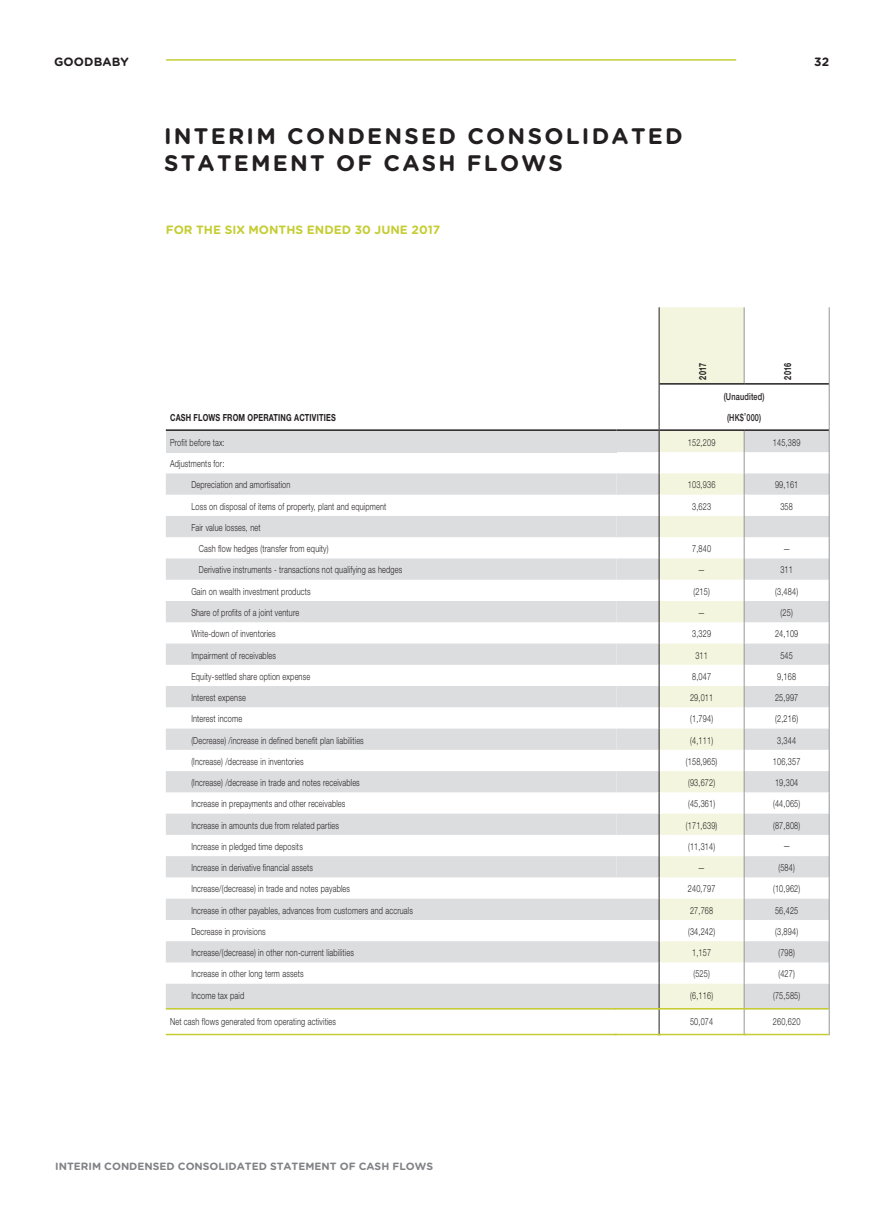
<style>
.page{position:relative;width:893px;height:1212px;background:#fff}
.page>*{position:absolute;margin:0;border:0;box-sizing:border-box;transform-origin:0 0}
.t1{font:700 22.5px/27px "Gotham Rounded";letter-spacing:.1em;color:#231f20}
.t2{font:700 12px "Gotham Rounded";color:#c5cd32}
.t3{font:700 12px "Gotham Rounded";letter-spacing:.01em;color:#231f20}
.t4{font:700 10.5px "Gotham Rounded";color:#808285}
._6__表內文{font:300 9.75px "Helvetica Neue LT Std";letter-spacing:.025em;color:#231f20;scale:.75 1}
._6__表內文-2{font:700 9.75px "Helvetica Neue LT Std";letter-spacing:.025em;color:#231f20;scale:.75 1}
._6__表內文-3{font:500 9.75px "Helvetica Neue LT Std";letter-spacing:.025em;color:#231f20;scale:.75 1}
</style>
<div class="page">
<hr style="left:167px;top:59px;width:569px;height:2px;background:#c5cd32">
<div style="left:660px;top:307px;width:84px;height:76px;background:#f4f5de"></div>
<svg style="left:166px;top:877px;width:663px;height:131px;fill:#e3e4e5"></svg>
<svg style="left:166px;top:431px;width:663px;height:446px;fill:#dcdddf"></svg>
<hr style="left:829px;top:307px;width:1px;height:77px;background:#939598">
<hr style="left:659px;top:307px;width:1px;height:77px;background:#231f20">
<hr style="left:744px;top:307px;width:1px;height:76px;background:#939598">
<svg style="left:829px;top:384px;width:1px;height:651px"></svg>
<hr style="left:659px;top:383px;width:85px;height:2px;background:#231f20">
<hr style="left:744px;top:383px;width:85px;height:2px;background:#231f20">
<svg style="left:659px;top:384px;width:86px;height:650px"></svg>
<hr style="left:166px;top:429px;width:451px;height:2px;background:#231f20">
<hr style="left:617px;top:429px;width:42px;height:2px;background:#231f20">
<hr style="left:659px;top:429px;width:85px;height:2px;background:#231f20">
<hr style="left:744px;top:429px;width:85px;height:2px;background:#231f20">
<hr style="left:166px;top:1008px;width:451px;height:1px;background:#c5cd32">
<hr style="left:614px;top:1008px;width:47px;height:1px;background:#c5cd32">
<hr style="left:657px;top:1008px;width:89px;height:1px;background:#c5cd32">
<hr style="left:744px;top:1008px;width:85px;height:1px;background:#c5cd32">
<hr style="left:166px;top:1034px;width:451px;height:1px;background:#c5cd32">
<hr style="left:614px;top:1034px;width:47px;height:1px;background:#c5cd32">
<hr style="left:657px;top:1034px;width:89px;height:1px;background:#c5cd32">
<hr style="left:744px;top:1034px;width:85px;height:1px;background:#c5cd32">
<p class="t3" style="left:54px;top:53px;width:76px">GOODBABY</p>
<p class="t3" style="left:814px;top:53px;width:17px">32</p>
<h1 class="t1" style="left:164px;top:121px;width:520px">INTERIM CONDENSED CONSOLIDATED<br>STATEMENT OF CASH FLOWS</h1>
<p class="t2" style="left:166px;top:221px;width:276px">FOR THE SIX MONTHS ENDED 30 JUNE 2017</p>
<p class="_6__表內文-2" style="left:696px;top:380px;width:24px;rotate:-90deg">2017</p>
<p class="_6__表內文-2" style="left:781px;top:380px;width:24px;rotate:-90deg">2016</p>
<p class="_6__表內文-3" style="left:724px;top:390px;width:56px">(Unaudited)</p>
<p class="_6__表內文-2" style="left:170px;top:411px;width:222px">CASH FLOWS FROM OPERATING ACTIVITIES</p>
<p class="_6__表內文-3" style="left:727px;top:412px;width:47px">(HK$’000)</p>
<p class="_6__表內文" style="left:170px;top:436px;width:75px">Profit before tax:</p>
<p class="_6__表內文" style="left:688px;top:436px;width:38px">152,209</p>
<p class="_6__表內文" style="left:773px;top:436px;width:38px">145,389</p>
<p class="_6__表內文" style="left:170px;top:458px;width:74px">Adjustments for:</p>
<p class="_6__表內文" style="left:191px;top:479px;width:134px">Depreciation and amortisation</p>
<p class="_6__表內文" style="left:688px;top:479px;width:38px">103,936</p>
<p class="_6__表內文" style="left:775px;top:479px;width:33px">99,161</p>
<p class="_6__表內文" style="left:191px;top:500px;width:262px">Loss on disposal of items of property, plant and equipment</p>
<p class="_6__表內文" style="left:692px;top:500px;width:27px">3,623</p>
<p class="_6__表內文" style="left:780px;top:500px;width:18px">358</p>
<p class="_6__表內文" style="left:191px;top:521px;width:94px">Fair value losses, net</p>
<p class="_6__表內文" style="left:199px;top:543px;width:175px">Cash flow hedges (transfer from equity)</p>
<p class="_6__表內文" style="left:692px;top:543px;width:27px">7,840</p>
<p class="_6__表內文" style="left:783px;top:542px;width:11px">—</p>
<p class="_6__表內文" style="left:199px;top:564px;width:273px">Derivative instruments - transactions not qualifying as hedges</p>
<p class="_6__表內文" style="left:698px;top:563px;width:11px">—</p>
<p class="_6__表內文" style="left:780px;top:564px;width:18px">311</p>
<p class="_6__表內文" style="left:191px;top:585px;width:161px">Gain on wealth investment products</p>
<p class="_6__表內文" style="left:693px;top:585px;width:23px">(215)</p>
<p class="_6__表內文" style="left:775px;top:585px;width:32px">(3,484)</p>
<p class="_6__表內文" style="left:191px;top:606px;width:145px">Share of profits of a joint venture</p>
<p class="_6__表內文" style="left:698px;top:606px;width:11px">—</p>
<p class="_6__表內文" style="left:781px;top:606px;width:18px">(25)</p>
<p class="_6__表內文" style="left:191px;top:628px;width:114px">Write-down of inventories</p>
<p class="_6__表內文" style="left:692px;top:628px;width:27px">3,329</p>
<p class="_6__表內文" style="left:775px;top:628px;width:33px">24,109</p>
<p class="_6__表內文" style="left:191px;top:649px;width:114px">Impairment of receivables</p>
<p class="_6__表內文" style="left:695px;top:649px;width:18px">311</p>
<p class="_6__表內文" style="left:780px;top:649px;width:18px">545</p>
<p class="_6__表內文" style="left:191px;top:670px;width:160px">Equity-settled share option expense</p>
<p class="_6__表內文" style="left:692px;top:670px;width:27px">8,047</p>
<p class="_6__表內文" style="left:777px;top:670px;width:27px">9,168</p>
<p class="_6__表內文" style="left:191px;top:692px;width:74px">Interest expense</p>
<p class="_6__表內文" style="left:690px;top:692px;width:33px">29,011</p>
<p class="_6__表內文" style="left:775px;top:692px;width:33px">25,997</p>
<p class="_6__表內文" style="left:191px;top:713px;width:69px">Interest income</p>
<p class="_6__表內文" style="left:690px;top:713px;width:32px">(1,794)</p>
<p class="_6__表內文" style="left:775px;top:713px;width:32px">(2,216)</p>
<p class="_6__表內文" style="left:191px;top:734px;width:231px">(Decrease) /increase in defined benefit plan liabilities</p>
<p class="_6__表內文" style="left:690px;top:734px;width:32px">(4,111)</p>
<p class="_6__表內文" style="left:777px;top:734px;width:27px">3,344</p>
<p class="_6__表內文" style="left:191px;top:755px;width:151px">(Increase) /decrease in inventories</p>
<p class="_6__表內文" style="left:686px;top:755px;width:43px">(158,965)</p>
<p class="_6__表內文" style="left:773px;top:755px;width:38px">106,357</p>
<p class="_6__表內文" style="left:191px;top:777px;width:226px">(Increase) /decrease in trade and notes receivables</p>
<p class="_6__表內文" style="left:688px;top:777px;width:38px">(93,672)</p>
<p class="_6__表內文" style="left:775px;top:777px;width:33px">19,304</p>
<p class="_6__表內文" style="left:191px;top:798px;width:207px">Increase in prepayments and other receivables</p>
<p class="_6__表內文" style="left:688px;top:798px;width:38px">(45,361)</p>
<p class="_6__表內文" style="left:773px;top:798px;width:38px">(44,065)</p>
<p class="_6__表內文" style="left:191px;top:819px;width:199px">Increase in amounts due from related parties</p>
<p class="_6__表內文" style="left:686px;top:819px;width:43px">(171,639)</p>
<p class="_6__表內文" style="left:773px;top:819px;width:38px">(87,808)</p>
<p class="_6__表內文" style="left:191px;top:840px;width:150px">Increase in pledged time deposits</p>
<p class="_6__表內文" style="left:688px;top:840px;width:38px">(11,314)</p>
<p class="_6__表內文" style="left:783px;top:840px;width:11px">—</p>
<p class="_6__表內文" style="left:191px;top:862px;width:164px">Increase in derivative financial assets</p>
<p class="_6__表內文" style="left:698px;top:861px;width:11px">—</p>
<p class="_6__表內文" style="left:778px;top:862px;width:23px">(584)</p>
<p class="_6__表內文" style="left:191px;top:883px;width:213px">Increase/(decrease) in trade and notes payables</p>
<p class="_6__表內文" style="left:688px;top:883px;width:38px">240,797</p>
<p class="_6__表內文" style="left:773px;top:883px;width:38px">(10,962)</p>
<p class="_6__表內文" style="left:191px;top:904px;width:297px">Increase in other payables, advances from customers and accruals</p>
<p class="_6__表內文" style="left:690px;top:904px;width:33px">27,768</p>
<p class="_6__表內文" style="left:775px;top:904px;width:33px">56,425</p>
<p class="_6__表內文" style="left:191px;top:925px;width:101px">Decrease in provisions</p>
<p class="_6__表內文" style="left:688px;top:925px;width:38px">(34,242)</p>
<p class="_6__表內文" style="left:775px;top:925px;width:32px">(3,894)</p>
<p class="_6__表內文" style="left:191px;top:947px;width:218px">Increase/(decrease) in other non-current liabilities</p>
<p class="_6__表內文" style="left:692px;top:947px;width:27px">1,157</p>
<p class="_6__表內文" style="left:778px;top:947px;width:23px">(798)</p>
<p class="_6__表內文" style="left:191px;top:968px;width:151px">Increase in other long term assets</p>
<p class="_6__表內文" style="left:693px;top:968px;width:23px">(525)</p>
<p class="_6__表內文" style="left:778px;top:968px;width:23px">(427)</p>
<p class="_6__表內文" style="left:191px;top:989px;width:72px">Income tax paid</p>
<p class="_6__表內文" style="left:690px;top:989px;width:32px">(6,116)</p>
<p class="_6__表內文" style="left:773px;top:989px;width:38px">(75,585)</p>
<p class="_6__表內文" style="left:170px;top:1015px;width:223px">Net cash flows generated from operating activities</p>
<p class="_6__表內文" style="left:690px;top:1015px;width:33px">50,074</p>
<p class="_6__表內文" style="left:773px;top:1015px;width:38px">260,620</p>
<p class="t4" style="left:55px;top:1159px;width:379px">INTERIM CONDENSED CONSOLIDATED STATEMENT OF CASH FLOWS</p>
</div>
